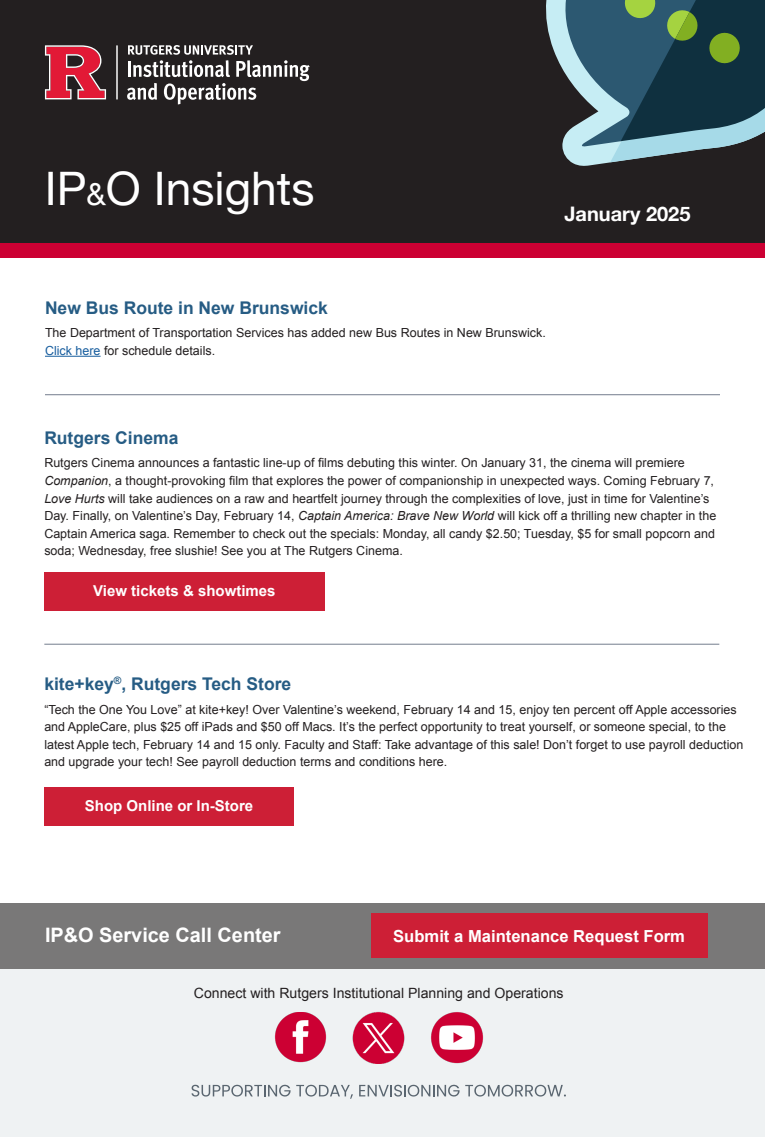
<style>
.page{position:relative;width:765px;height:1137px;background:#fff}
.page>*{position:absolute;margin:0;border:0;box-sizing:border-box;transform-origin:0 0}
.t1{font:46.12px "Helvetica Neue";color:#fff}
.t2{font:700 20px "Helvetica Neue";color:#fff}
.t3{font:700 19.88px "Arial";color:#fff}
.t4{font:700 17.5px "Arial";color:#265c84}
.t5{font:700 16.62px "Arial";color:#fff}
.t6{font:700 15px "Arial";color:#fff}
.t7{font:14.12px "Arial";color:#231f20}
.t8{font:12.5px/17.5px "Arial";color:#231f20}
.s1{font-size:30.75px}
.s2{color:#175d9e}
.s3{font-style:italic}
</style>
<div class="page">
<div style="left:0;top:920px;width:765px;height:216px;background:#eff2f3"></div>
<div style="left:0;top:0;width:765px;height:257px;background:#231f20"></div>
<svg style="left:546px;top:0;width:67px;height:166px"></svg>
<svg style="left:562px;top:0;width:203px;height:162px;background:#43666d"></svg>
<div style="left:0;top:243px;width:765px;height:14px;background:#c03"></div>
<svg style="left:45px;top:45px;width:61px;height:54px"></svg>
<hr style="left:116px;top:45px;width:2px;height:54px;background:#fff">
<svg style="left:127px;top:45px;width:183px;height:59px"></svg>
<div style="left:44px;top:787px;width:250px;height:38px;background:#cd1f36"></div>
<hr style="left:44px;top:643px;width:675px;height:1px;background:#747d8d">
<div style="left:44px;top:571px;width:280px;height:39px;background:#cd1f36"></div>
<div style="left:0;top:903px;width:765px;height:65px;background:#797878"></div>
<div style="left:371px;top:913px;width:336px;height:45px;background:#cd1f36"></div>
<img style="left:274px;top:1012px;width:53px;height:50px">
<img style="left:353px;top:1011px;width:52px;height:52px">
<img style="left:431px;top:1012px;width:52px;height:51px">
<svg style="left:192px;top:1084px;width:161px;height:14px"></svg>
<svg style="left:359px;top:1084px;width:207px;height:12px"></svg>
<hr style="left:45px;top:356px;width:56px;height:1px;background:#175d9e">
<hr style="left:45px;top:394px;width:675px;height:1px;background:#747d8d">
<p class="t1" style="left:45px;top:155px;width:271px">IP<span class="s1">&amp;</span>O Insights</p>
<p class="t2" style="left:565px;top:198px;width:127px">January 2025</p>
<p class="t4" style="left:45px;top:296px;width:284px">New Bus Route in New Brunswick</p>
<p class="t8" style="left:45px;top:324px;width:502px">The Department of Transportation Services has added new Bus Routes in New Brunswick.<br><span class="s2">Click here</span> for schedule details.</p>
<p class="t4" style="left:44px;top:426px;width:136px">Rutgers Cinema</p>
<p class="t8" style="left:44px;top:454px;width:674px">Rutgers Cinema announces a fantastic line-up of films debuting this winter. On January 31, the cinema will premiere <span class="s3">Companion</span>, a thought-provoking film that explores the power of companionship in unexpected ways. Coming February 7, <span class="s3">Love Hurts</span> will take audiences on a raw and heartfelt journey through the complexities of love, just in time for Valentine’s Day. Finally, on Valentine’s Day, February 14, <span class="s3">Captain America: Brave New World</span> will kick off a thrilling new chapter in the Captain America saga. Remember to check out the specials: Monday, all candy $2.50; Tuesday, $5 for small popcorn and soda; Wednesday, free slushie! See you at The Rutgers Cinema.</p>
<p class="t6" style="left:93px;top:580px;width:184px">View tickets &amp; showtimes</p>
<p class="t4" style="left:44px;top:672px;width:248px">kite+key<sup>®</sup>, Rutgers Tech Store</p>
<p class="t8" style="left:44px;top:700px;width:701px">“Tech the One You Love” at kite+key! Over Valentine’s weekend, February 14 and 15, enjoy ten percent off Apple accessories and AppleCare, plus $25 off iPads and $50 off Macs. It’s the perfect opportunity to treat yourself, or someone special, to the latest Apple tech, February 14 and 15 only. Faculty and Staff: Take advantage of this sale! Don’t forget to use payroll deduction and upgrade your tech! See payroll deduction terms and conditions here.</p>
<p class="t6" style="left:85px;top:795px;width:170px">Shop Online or In-Store</p>
<p class="t3" style="left:45px;top:921px;width:237px">IP&amp;O Service Call Center</p>
<p class="t5" style="left:393px;top:924px;width:293px">Submit a Maintenance Request Form</p>
<p class="t7" style="left:194px;top:983px;width:371px">Connect with Rutgers Institutional Planning and Operations</p>
</div>
